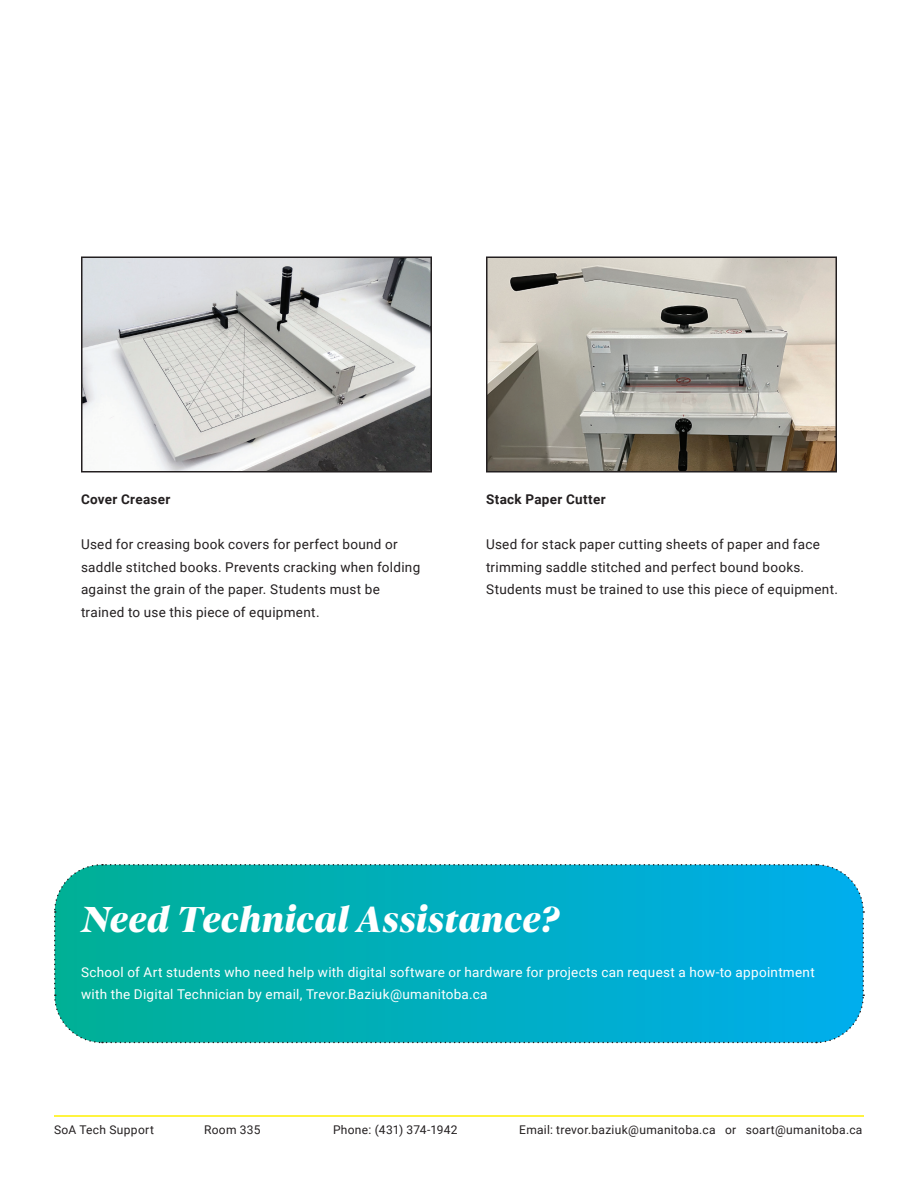
<style>
.page{position:relative;width:918px;height:1188px;background:#fff}
.page>*{position:absolute;margin:0;border:0;box-sizing:border-box;transform-origin:0 0}
.t1{font:italic 900 37.5px "Dejanire Headline";letter-spacing:.01em;color:#fff}
.t2{font:13.5px/22.5px "Roboto";letter-spacing:.02em;color:#231f20}
.t3{font:13.5px/22.5px "Roboto";letter-spacing:.02em;color:#fff}
.t4{font:700 13.5px "Roboto";letter-spacing:.025em;color:#231f20}
.t5{font:12px "Roboto";letter-spacing:.025em;color:#231f20}
</style>
<div class="page">
<hr style="left:54px;top:1115px;width:810px;height:2px;background:#fff101">
<svg style="left:54px;top:864px;width:811px;height:180px;background:#06afc1"></svg>
<img style="left:84px;top:259px;width:345px;height:210px">
<div style="left:81px;top:256px;width:351px;height:216px;border:2px solid #231f20"></div>
<img style="left:489px;top:259px;width:345px;height:210px">
<div style="left:486px;top:256px;width:351px;height:216px;border:2px solid #231f20"></div>
<p class="t4" style="left:81px;top:490px;width:91px">Cover Creaser</p>
<p class="t2" style="left:81px;top:532px;width:341px">Used for creasing book covers for perfect bound or saddle stitched books. Prevents cracking when folding against the grain of the paper. Students must be trained to use this piece of equipment.</p>
<p class="t4" style="left:486px;top:490px;width:121px">Stack Paper Cutter</p>
<p class="t2" style="left:486px;top:532px;width:354px">Used for stack paper cutting sheets of paper and face trimming saddle stitched and perfect bound books.<br>Students must be trained to use this piece of equipment.</p>
<h1 class="t1" style="left:81px;top:896px;width:480px">Need Technical Assistance?</h1>
<p class="t3" style="left:81px;top:960px;width:735px">School of Art students who need help with digital software or hardware for projects can request a how-to appointment with the Digital Technician by email, Trevor.Baziuk@umanitoba.ca</p>
<p class="t5" style="left:54px;top:1121px;width:101px">SoA Tech Support</p>
<p class="t5" style="left:204px;top:1121px;width:58px">Room 335</p>
<p class="t5" style="left:333px;top:1121px;width:126px">Phone: (431) 374-1942</p>
<p class="t5" style="left:519px;top:1121px;width:345px">Email: trevor.baziuk@umanitoba.ca or soart@umanitoba.ca</p>
</div>
